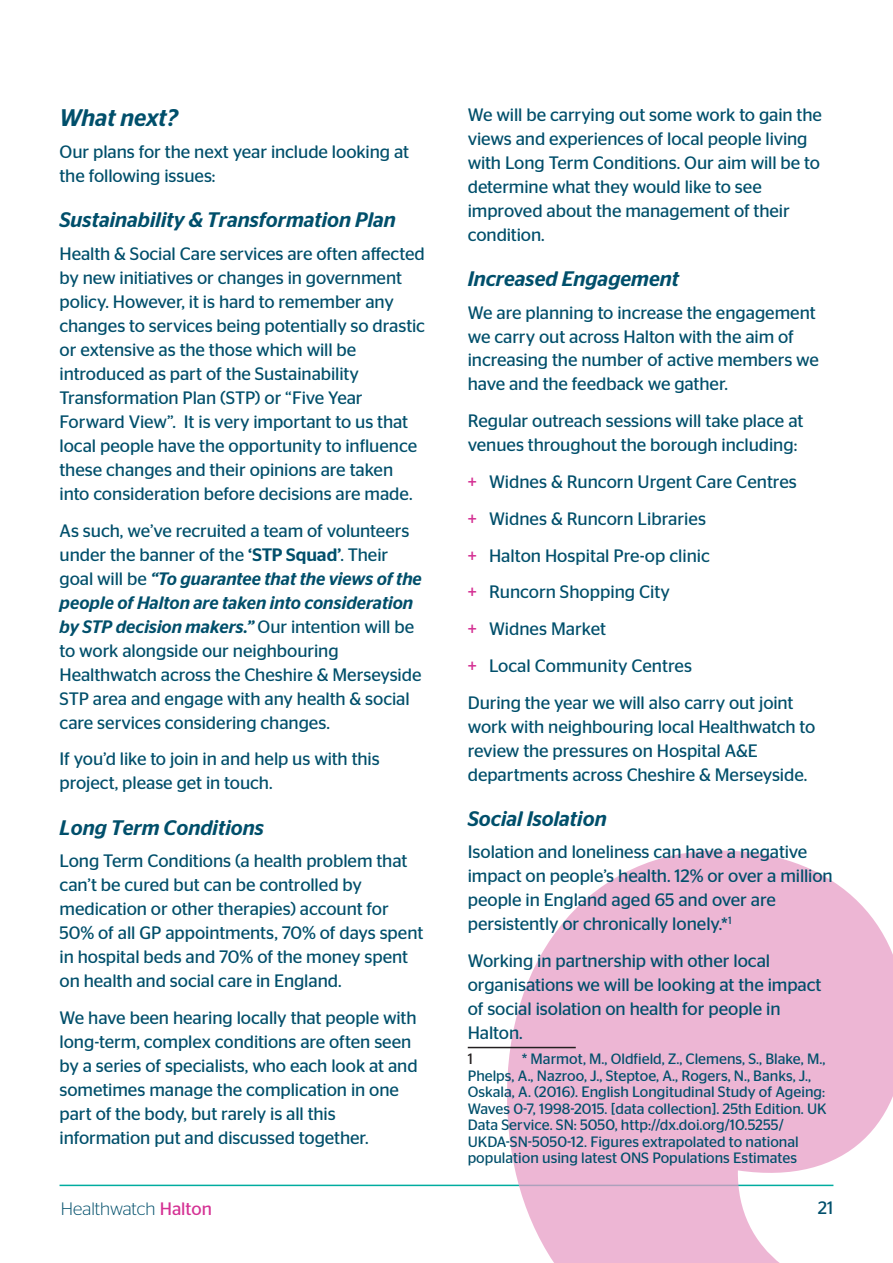
<style>
.page{position:relative;width:893px;height:1263px;background:#fff}
.page>*{position:absolute;margin:0;border:0;box-sizing:border-box;transform-origin:0 0}
.t1{font:italic 500 24px "Stag Sans";color:#004f6b}
.t2{font:italic 500 21px "Stag Sans";color:#004f6b}
.t3{font:18px/24px "Stag Sans";letter-spacing:-.005em;color:#004f6b}
.t4{font:300 18px "Stag Sans";color:#004f6b}
.t5{font:15px/16.5px "Stag Sans";color:#004f6b}
.t6{font:15px "Stag Sans";color:#231f20}
.s1{font-weight:500}
.s2{font-weight:500;font-style:italic}
.s3{color:#d53294}
.s4{font-weight:400;color:#d53294}
</style>
<div class="page">
<hr style="left:60px;top:1184px;width:773px;height:2px;background:#00aca0">
<svg style="left:505px;top:850px;width:388px;height:413px;fill:#edb6d4"></svg>
<hr style="left:468px;top:1047px;width:108px;height:1px;background:#231f20">
<h1 class="t1" style="left:60px;top:103px;width:120px">What next?</h1>
<p class="t3" style="left:60px;top:140px;width:351px">Our plans for the next year include looking at the following issues:</p>
<p class="t2" style="left:60px;top:208px;width:338px">Sustainability &amp; Transformation Plan</p>
<p class="t3" style="left:60px;top:241px;width:367px">Health &amp; Social Care services are often affected by new initiatives or changes in government policy. However, it is hard to remember any changes to services being potentially so drastic or extensive as the those which will be introduced as part of the Sustainability Transformation Plan (STP) or “Five Year Forward View”. It is very important to us that local people have the opportunity to influence these changes and their opinions are taken into consideration before decisions are made.</p>
<p class="t3" style="left:60px;top:518px;width:364px">As such, we’ve recruited a team of volunteers under the banner of the <span class="s1">‘STP Squad’</span>. Their goal will be <span class="s2">“To guarantee that the views of the people of Halton are taken into consideration by STP decision makers.”</span> Our intention will be to work alongside our neighbouring Healthwatch across the Cheshire &amp; Merseyside STP area and engage with any health &amp; social care services considering changes.</p>
<p class="t3" style="left:60px;top:747px;width:322px">If you’d like to join in and help us with this project, please get in touch.</p>
<p class="t2" style="left:60px;top:815px;width:206px">Long Term Conditions</p>
<p class="t3" style="left:60px;top:849px;width:365px">Long Term Conditions (a health problem that can’t be cured but can be controlled by medication or other therapies) account for 50% of all GP appointments, 70% of days spent in hospital beds and 70% of the money spent on health and social care in England.</p>
<p class="t3" style="left:60px;top:1005px;width:360px">We have been hearing locally that people with long-term, complex conditions are often seen by a series of specialists, who each look at and sometimes manage the complication in one part of the body, but rarely is all this information put and discussed together.</p>
<p class="t3" style="left:468px;top:102px;width:356px">We will be carrying out some work to gain the views and experiences of local people living with Long Term Conditions. Our aim will be to determine what they would like to see improved about the management of their condition.</p>
<p class="t2" style="left:468px;top:267px;width:213px">Increased Engagement</p>
<p class="t3" style="left:468px;top:300px;width:353px">We are planning to increase the engagement we carry out across Halton with the aim of increasing the number of active members we have and the feedback we gather.</p>
<p class="t3" style="left:468px;top:409px;width:337px">Regular outreach sessions will take place at venues throughout the borough including:</p>
<p class="t3" style="left:468px;top:463px;width:331px;line-height:36.8px"><span class="s3">+</span> Widnes &amp; Runcorn Urgent Care Centres <span class="s3">+</span> Widnes &amp; Runcorn Libraries<br><span class="s3">+</span> Halton Hospital Pre-op clinic<br><span class="s3">+</span> Runcorn Shopping City<br><span class="s3">+</span> Widnes Market<br><span class="s3">+</span> Local Community Centres<br>During the year we will also carry out joint</p>
<p class="t3" style="left:468px;top:714px;width:349px">work with neighbouring local Healthwatch to review the pressures on Hospital A&amp;E departments across Cheshire &amp; Merseyside.</p>
<p class="t2" style="left:468px;top:806px;width:140px">Social Isolation</p>
<p class="t3" style="left:468px;top:840px;width:367px">Isolation and loneliness can have a negative impact on people’s health. 12% or over a million people in England aged 65 and over are persistently or chronically lonely.*<sup>1</sup></p>
<p class="t3" style="left:468px;top:949px;width:355px">Working in partnership with other local organisations we will be looking at the impact of social isolation on health for people in Halton.</p>
<p class="t6" style="left:468px;top:1050px;width:7px">1</p>
<p class="t5" style="left:468px;top:1050px;width:360px;text-indent:54px">* Marmot, M., Oldfield, Z., Clemens, S., Blake, M., Phelps, A., Nazroo, J., Steptoe, A., Rogers, N., Banks, J., Oskala, A. (2016). English Longitudinal Study of Ageing:<br>Waves 0-7, 1998-2015. [data collection]. 25th Edition. UK Data Service. SN: 5050, http://dx.doi.org/10.5255/ UKDA-SN-5050-12. Figures extrapolated to national population using latest ONS Populations Estimates</p>
<p class="t4" style="left:61px;top:1198px;width:152px">Healthwatch <span class="s4">Halton</span></p>
<p class="t3" style="left:818px;top:1196px;width:17px">21</p>
</div>
